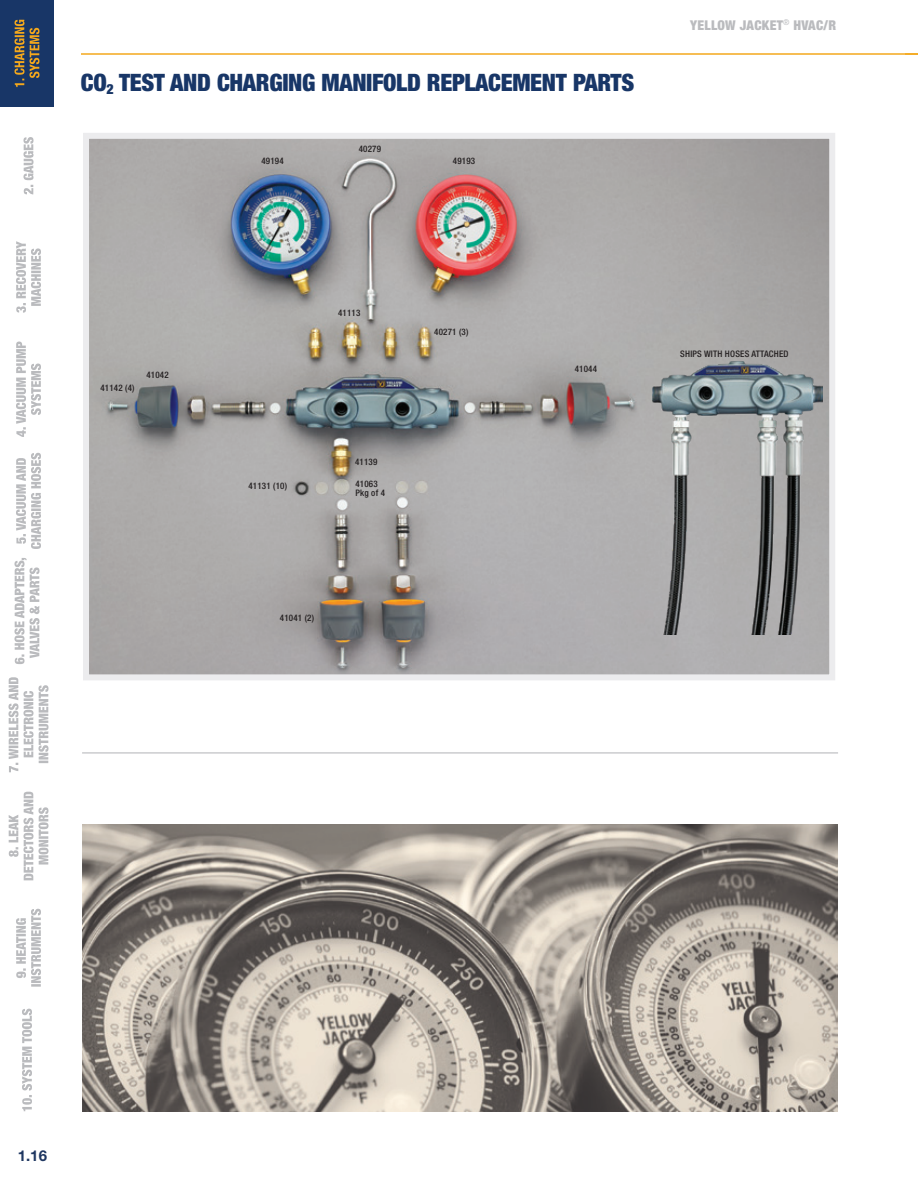
<style>
.page{position:relative;width:918px;height:1188px;background:#fff}
.page>*{position:absolute;margin:0;border:0;box-sizing:border-box;transform-origin:0 0}
.t1{font:900 condensed 24px "Helvetica Neue LT Std";letter-spacing:-.015em;color:#183667}
.t2{font:700 15px "Helvetica Neue LT Std";color:#1f3761}
.t3{font:900 condensed 13.5px "Helvetica Neue LT Std";letter-spacing:.02em;color:#babbbe}
.t4{font:500 condensed 9px/9px "Helvetica Neue LT Std";letter-spacing:.02em;color:#231f20}
</style>
<div class="page">
<hr style="left:81px;top:53px;width:837px;height:2px;background:#f4a81c">
<svg style="left:23px;top:137px;width:11px;height:57px"></svg>
<svg style="left:16px;top:241px;width:25px;height:72px"></svg>
<svg style="left:16px;top:342px;width:25px;height:95px"></svg>
<svg style="left:16px;top:453px;width:25px;height:96px"></svg>
<svg style="left:14px;top:558px;width:26px;height:106px"></svg>
<svg style="left:16px;top:909px;width:25px;height:78px"></svg>
<svg style="left:22px;top:1009px;width:10px;height:102px"></svg>
<svg style="left:9px;top:792px;width:40px;height:88px"></svg>
<svg style="left:8px;top:677px;width:41px;height:95px"></svg>
<img style="left:90px;top:140px;width:738px;height:533px">
<div style="left:83px;top:133px;width:752px;height:547px;border:6px solid #ececee"></div>
<img style="left:652px;top:362px;width:171px;height:273px">
<img style="left:83px;top:825px;width:754px;height:287px">
<hr style="left:82px;top:752px;width:756px;height:1px;background:#babbbe">
<div style="left:0;top:0;width:54px;height:107px;background:#183667"></div>
<svg style="left:14px;top:20px;width:26px;height:68px"></svg>
<h1 class="t1" style="left:81px;top:67px;width:555px">CO<sub>2</sub> TEST AND CHARGING MANIFOLD REPLACEMENT PARTS</h1>
<p class="t4" style="left:261px;top:156px;width:24px">49194</p>
<p class="t4" style="left:359px;top:144px;width:24px">40279</p>
<p class="t4" style="left:453px;top:156px;width:24px">49193</p>
<h3 class="t3" style="left:690px;top:17px;width:147px">YELLOW JACKET<sup>®</sup> HVAC/R</h3>
<p class="t4" style="left:100px;top:384px;width:36px">41142 (4)</p>
<p class="t4" style="left:146px;top:371px;width:24px">41042</p>
<p class="t4" style="left:338px;top:308px;width:24px">41113</p>
<p class="t4" style="left:248px;top:481px;width:40px">41131 (10)</p>
<p class="t4" style="left:355px;top:457px;width:24px">41139</p>
<p class="t4" style="left:355px;top:479px;width:31px">41063<br>Pkg of 4</p>
<p class="t4" style="left:280px;top:613px;width:36px">41041 (2)</p>
<p class="t4" style="left:434px;top:327px;width:36px">40271 (3)</p>
<p class="t4" style="left:575px;top:364px;width:24px">41044</p>
<p class="t4" style="left:680px;top:349px;width:110px">SHIPS WITH HOSES ATTACHED</p>
<h2 class="t2" style="left:18px;top:1146px;width:31px">1.16</h2>
</div>
